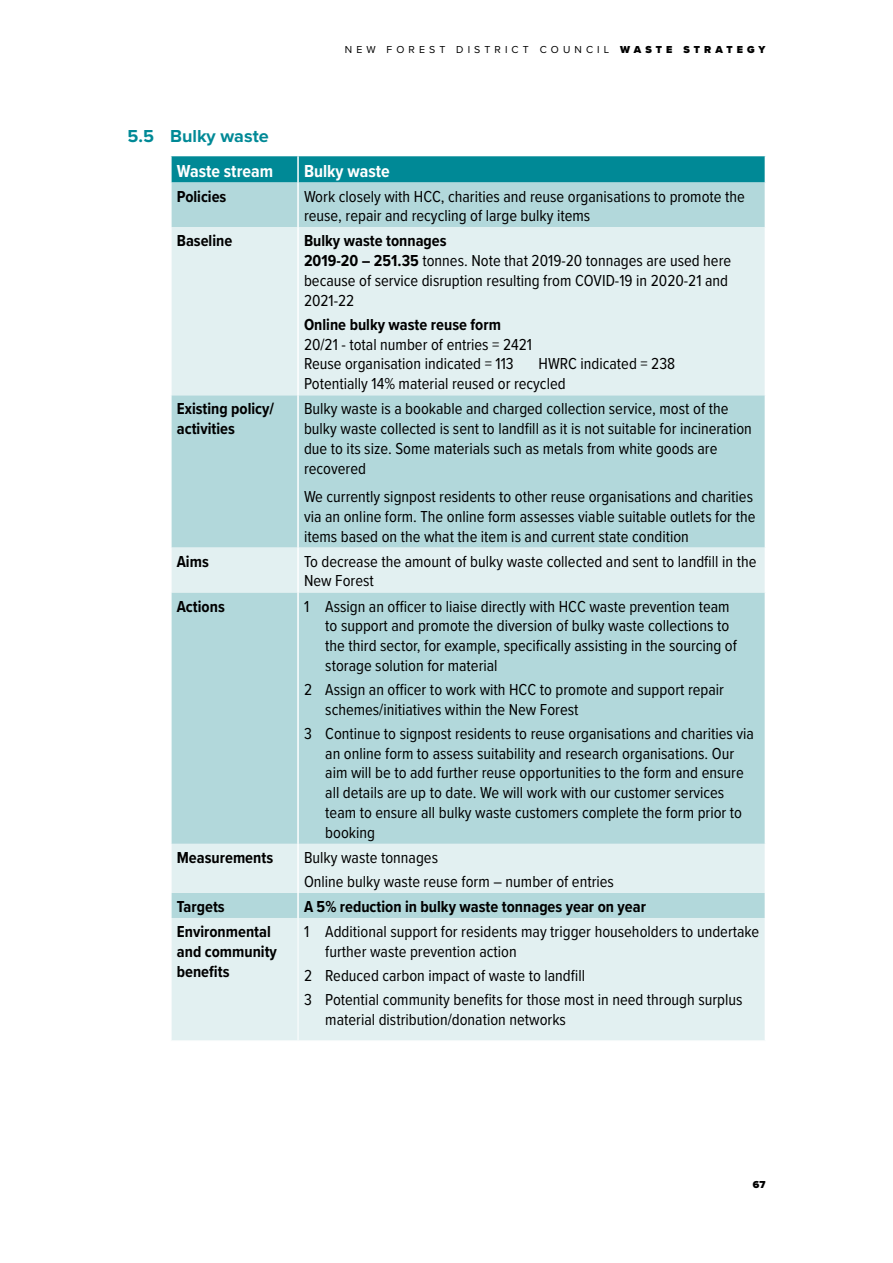
<style>
.page{position:relative;width:893px;height:1263px;background:#fff}
.page>*{position:absolute;margin:0;border:0;box-sizing:border-box;transform-origin:0 0}
.table_text{font:700 18px "Proxima Nova Cond";color:#fff}
.sub_chapter_head{font:700 18px "Proxima Nova";color:#008996}
.table_text_bullet{font:16.5px/19.8px "Proxima Nova Cond";color:#000}
.table_text-2{font:16.5px/19.8px "Proxima Nova Cond";color:#000}
.table_text-3{font:700 16.5px/19.8px "Proxima Nova Cond";color:#000}
.t1{font:10.5px "Proxima Nova";letter-spacing:.39em;color:#000}
.t2{font:900 10.5px "Proxima Nova";color:#000}
.s1{font-weight:900}
.s2{font-weight:700}
</style>
<div class="page">
<div style="left:172px;top:183px;width:593px;height:44px;background:#b2d8db"></div>
<svg style="left:172px;top:227px;width:593px;height:813px;background:#c8e3e5"></svg>
<hr style="left:298px;top:918px;width:1px;height:122px;background:#fff">
<hr style="left:297px;top:183px;width:2px;height:44px;background:#fff">
<hr style="left:297px;top:227px;width:2px;height:168px;background:#fff">
<hr style="left:297px;top:395px;width:2px;height:153px;background:#fff">
<hr style="left:297px;top:548px;width:2px;height:44px;background:#fff">
<hr style="left:297px;top:592px;width:2px;height:252px;background:#fff">
<hr style="left:297px;top:844px;width:2px;height:49px;background:#fff">
<hr style="left:297px;top:893px;width:2px;height:25px;background:#fff">
<svg style="left:171px;top:156px;width:595px;height:27px;background:#098d99"></svg>
<p class="t1" style="left:345px;top:42px;width:422px">NEW FOREST DISTRICT COUNCIL <span class="s1">WASTE STRATEGY</span></p>
<p class="sub_chapter_head" style="left:128px;top:122px;width:143px">5.5 Bulky waste</p>
<p class="table_text" style="left:177px;top:157px;width:98px">Waste stream</p>
<p class="table_text" style="left:304px;top:157px;width:87px">Bulky waste</p>
<p class="table_text-3" style="left:177px;top:186px;width:51px">Policies</p>
<p class="table_text_bullet" style="left:304px;top:185px;width:442px">Work closely with HCC, charities and reuse organisations to promote the reuse, repair and recycling of large bulky items</p>
<p class="table_text-3" style="left:177px;top:231px;width:57px">Baseline</p>
<p class="table_text-3" style="left:304px;top:231px;width:144px">Bulky waste tonnages</p>
<p class="table_text-2" style="left:304px;top:250px;width:429px"><span class="s2">2019-20 – 251.35</span> tonnes. Note that 2019-20 tonnages are used here because of service disruption resulting from COVID-19 in 2020-21 and<br>2021-22</p>
<p class="table_text-3" style="left:304px;top:314px;width:198px">Online bulky waste reuse form</p>
<p class="table_text-2" style="left:304px;top:334px;width:229px">20/21 - total number of entries = 2421<br>Reuse organisation indicated = 113</p>
<p class="table_text-2" style="left:538px;top:353px;width:138px">HWRC indicated = 238</p>
<p class="table_text-2" style="left:304px;top:373px;width:263px">Potentially 14% material reused or recycled</p>
<p class="table_text-3" style="left:177px;top:399px;width:99px">Existing policy/ activities</p>
<p class="table_text-2" style="left:304px;top:398px;width:449px">Bulky waste is a bookable and charged collection service, most of the bulky waste collected is sent to landfill as it is not suitable for incineration due to its size. Some materials such as metals from white goods are recovered</p>
<p class="table_text-2" style="left:304px;top:486px;width:453px">We currently signpost residents to other reuse organisations and charities via an online form. The online form assesses viable suitable outlets for the items based on the what the item is and current state condition</p>
<p class="table_text-3" style="left:177px;top:551px;width:33px">Aims</p>
<p class="table_text-2" style="left:304px;top:551px;width:454px">To decrease the amount of bulky waste collected and sent to landfill in the<br>New Forest</p>
<p class="table_text-3" style="left:177px;top:596px;width:49px">Actions</p>
<p class="table_text_bullet" style="left:325px;top:595px;width:413px;text-indent:-21px">1 Assign an officer to liaise directly with HCC waste prevention team to support and promote the diversion of bulky waste collections to the third sector, for example, specifically assisting in the sourcing of storage solution for material</p>
<p class="table_text_bullet" style="left:325px;top:679px;width:400px;text-indent:-21px">2 Assign an officer to work with HCC to promote and support repair schemes/initiatives within the New Forest</p>
<p class="table_text_bullet" style="left:325px;top:723px;width:430px;text-indent:-21px">3 Continue to signpost residents to reuse organisations and charities via an online form to assess suitability and research organisations. Our aim will be to add further reuse opportunities to the form and ensure all details are up to date. We will work with our customer services team to ensure all bulky waste customers complete the form prior to booking</p>
<p class="table_text-3" style="left:177px;top:847px;width:98px">Measurements</p>
<p class="table_text-2" style="left:304px;top:847px;width:136px">Bulky waste tonnages</p>
<p class="table_text-2" style="left:304px;top:871px;width:311px">Online bulky waste reuse form – number of entries</p>
<p class="table_text-3" style="left:177px;top:896px;width:49px">Targets</p>
<p class="table_text-3" style="left:304px;top:896px;width:343px">A 5% reduction in bulky waste tonnages year on year</p>
<p class="table_text-3" style="left:177px;top:921px;width:102px">Environmental and community benefits</p>
<p class="table_text_bullet" style="left:325px;top:921px;width:435px;text-indent:-21px">1 Additional support for residents may trigger householders to undertake further waste prevention action</p>
<p class="table_text_bullet" style="left:304px;top:965px;width:283px">2 Reduced carbon impact of waste to landfill</p>
<p class="table_text_bullet" style="left:325px;top:989px;width:419px;text-indent:-21px">3 Potential community benefits for those most in need through surplus material distribution/donation networks</p>
<p class="t2" style="left:753px;top:1177px;width:14px">67</p>
</div>
